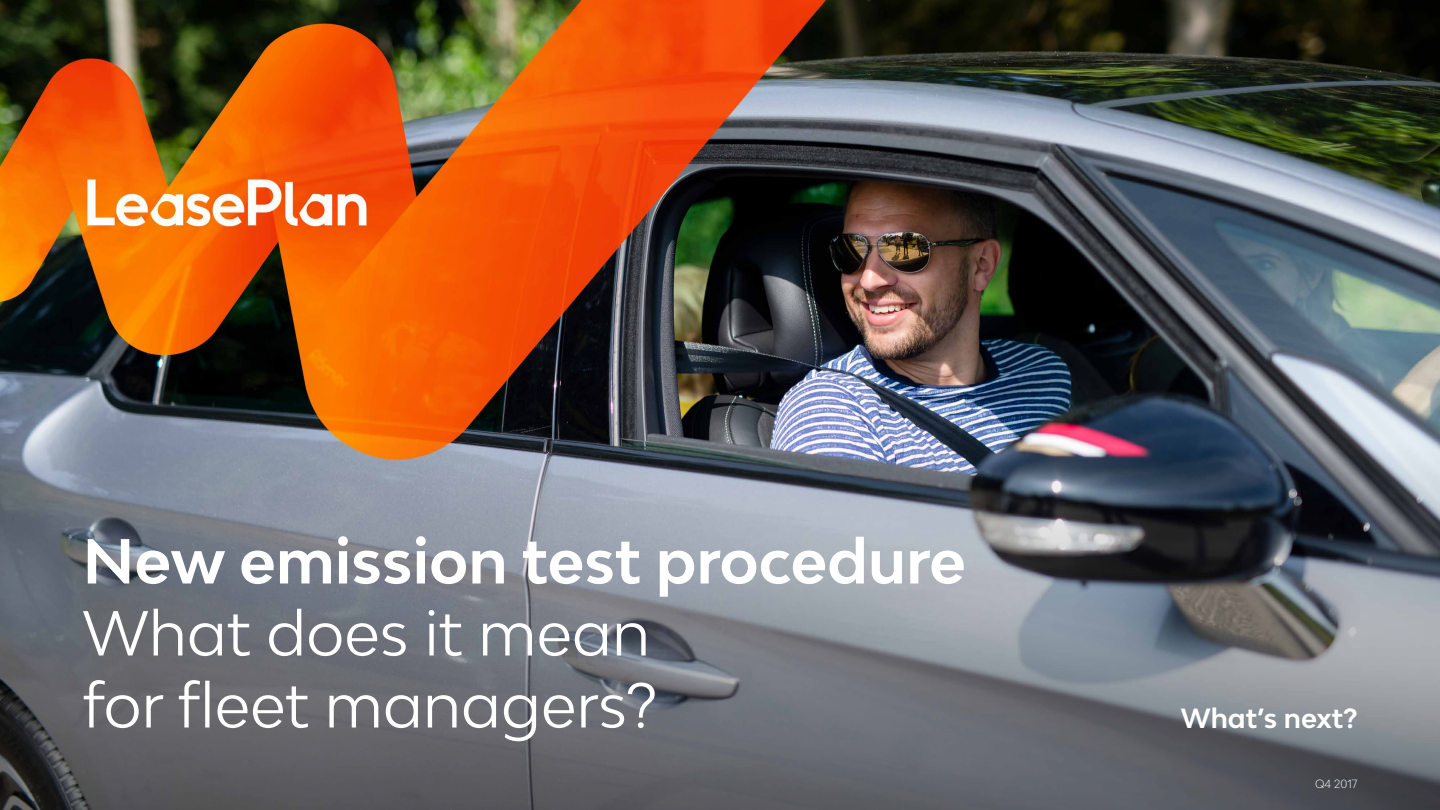
<style>
.page{position:relative;width:1440px;height:810px;background:#fff}
.page>*{position:absolute;margin:0;border:0;box-sizing:border-box;transform-origin:0 0}
.t1{font:60px/72px "Lease Plan";color:#fff}
.t2{font:700 60px "Lease Plan";color:#fff}
.t3{font:700 26.25px "Lease Plan";color:#fff}
.t4{font:300 11.25px "Lease Plan";color:#fff}
</style>
<div class="page">
<img style="left:856px;top:0;width:584px;height:443px">
<svg style="left:0;top:443px;width:1440px;height:367px;background:#70757e"></svg>
<img style="left:0;top:0;width:856px;height:460px">
<svg style="left:338px;top:194px;width:28px;height:31px"></svg>
<svg style="left:87px;top:180px;width:245px;height:46px"></svg>
<p class="t2" style="left:82px;top:522px;width:885px">New emission test procedure</p>
<p class="t1" style="left:82px;top:596px;width:576px">What does it mean for fleet managers?</p>
<p class="t3" style="left:1181px;top:701px;width:178px">What’s next?</p>
<p class="t4" style="left:1315px;top:776px;width:44px">Q4 2017</p>
</div>
